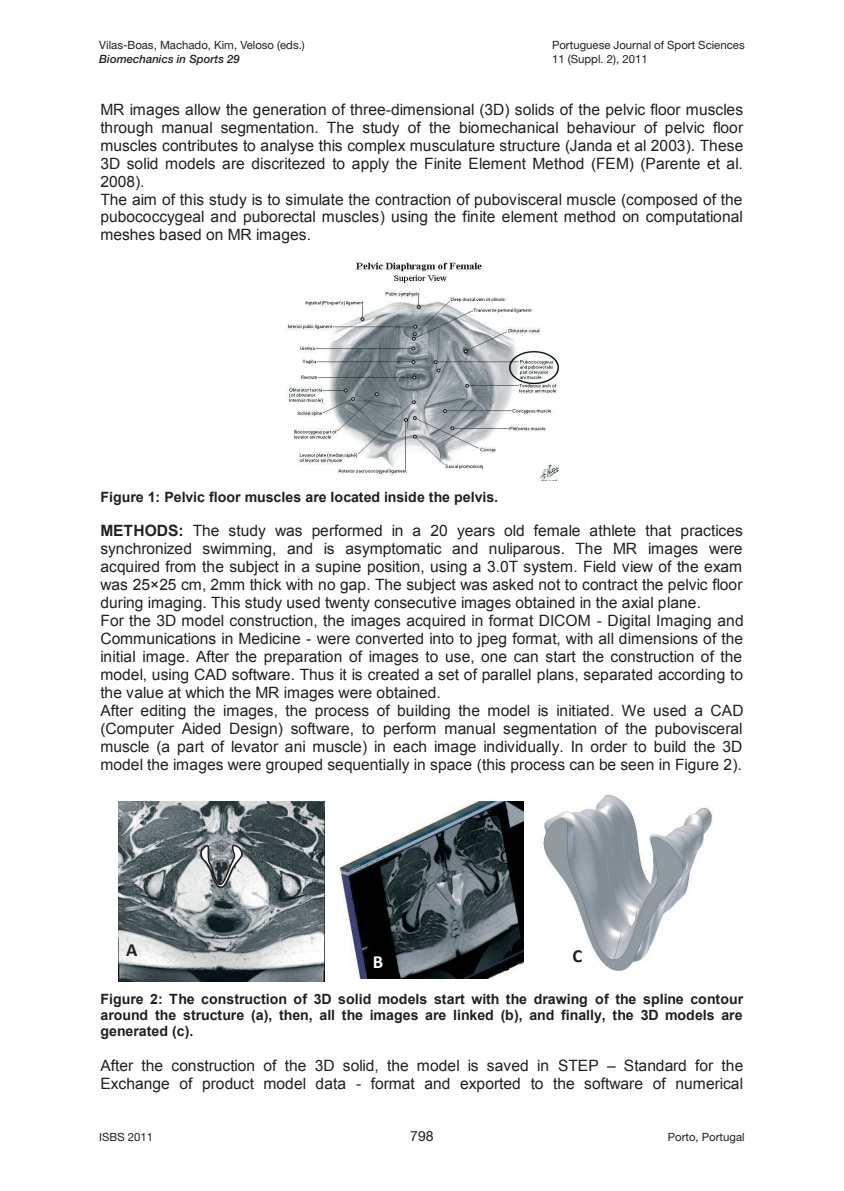
<style>
.page{position:relative;width:844px;height:1191px;background:#fff}
.page>*{position:absolute;margin:0;border:0;box-sizing:border-box;transform-origin:0 0}
.t1{font:700 18.55px "Calibri";color:#231f20}
.t2{font:700 18.55px "Calibri";color:#fff}
.t3{font:15.58px/17.8px "Arial";letter-spacing:.005em;color:#231f20}
.t4{font:700 14.17px/16.3px "Arial";letter-spacing:.005em;color:#231f20;text-align:justify}
.t5{font:14px "Helvetica Neue LT Std";color:#231f20}
.t6{font:11.38px/14px "Helvetica Neue LT Std";color:#231f20}
.t7{font:italic 500 11.38px "Helvetica Neue LT Std";color:#231f20}
.s1{font-weight:700}
.s2{font-style:inherit}
</style>
<div class="page">
<img style="left:287px;top:261px;width:271px;height:220px">
<img style="left:543px;top:795px;width:169px;height:176px">
<img style="left:338px;top:801px;width:185px;height:177px">
<img style="left:118px;top:801px;width:206px;height:180px">
<svg style="left:199px;top:843px;width:45px;height:46px"></svg>
<p class="t6" style="left:99px;top:38px;width:207px">Vilas-Boas, Machado, Kim, Veloso (eds.)</p>
<p class="t7" style="left:99px;top:53px;width:142px">Biomechanics in Sports 29</p>
<p class="t6" style="left:552px;top:38px;width:194px">Portuguese Journal of Sport Sciences<br>11 (Suppl. 2), 2011</p>
<p class="t3" style="left:100px;top:101px;width:644px">MR images allow the generation of three-dimensional (3D) solids of the pelvic floor muscles through manual segmentation. The study of the biomechanical behaviour of pelvic floor muscles contributes to analyse this complex musculature structure (Janda et al 2003). These 3D solid models are discritezed to apply the Finite Element Method (FEM) (Parente et al.<br>2008).<br>The aim of this study is to simulate the contraction of pubovisceral muscle (composed of the pubococcygeal and puborectal muscles) using the finite element method on computational meshes based on MR images.</p>
<p class="t4" style="left:100px;top:489px;width:399px">Figure 1: Pelvic floor muscles are located inside the pelvis.</p>
<p class="t3" style="left:100px;top:522px;width:644px"><span class="s1">METHODS:</span> The study was performed in a 20 years old female athlete that practices synchronized swimming, and is asymptomatic and nuliparous. The MR images were acquired from the subject in a supine position, using a 3.0T system. Field view of the exam was 25×25 cm, 2mm thick with no gap. The subject was asked not to contract the pelvic floor during imaging. This study used twenty consecutive images obtained in the axial plane.<br>For the 3D model construction, the images acquired in format DICOM - Digital Imaging and Communications in Medicine - were converted into to jpeg format, with all dimensions of the initial image. After the preparation of images to use, one can start the construction of the model, using CAD software. Thus it is created a set of parallel plans, separated according to the value at which the MR images were obtained.<br>After editing the images, the process of building the model is initiated. We used a CAD (Computer Aided Design) software, to perform manual segmentation of the pubovisceral muscle (a part of levator ani muscle) in each image individually. In order to build the 3D model the images were grouped sequentially in space (this process can be seen in Figure 2).</p>
<p class="t1" style="left:126px;top:938px;width:13px">A</p>
<p class="t2" style="left:372px;top:950px;width:12px">B</p>
<p class="t1" style="left:572px;top:944px;width:11px">C</p>
<p class="t4" style="left:100px;top:991px;width:644px">Figure 2: The construction of 3D solid models start with the drawing of the spline contour around the structure (a), then, all the images are linked (b), and finally, the 3D models are generated (c).</p>
<p class="t3" style="left:100px;top:1056px;width:644px">After the construction of the 3D solid, the model is saved in STEP <span class="s2">–</span> Standard for the<br>Exchange of product model data - format and exported to the software of numerical</p>
<p class="t6" style="left:99px;top:1130px;width:55px">ISBS 2011</p>
<p class="t5" style="left:410px;top:1128px;width:25px">798</p>
<p class="t6" style="left:667px;top:1130px;width:78px">Porto, Portugal</p>
</div>
